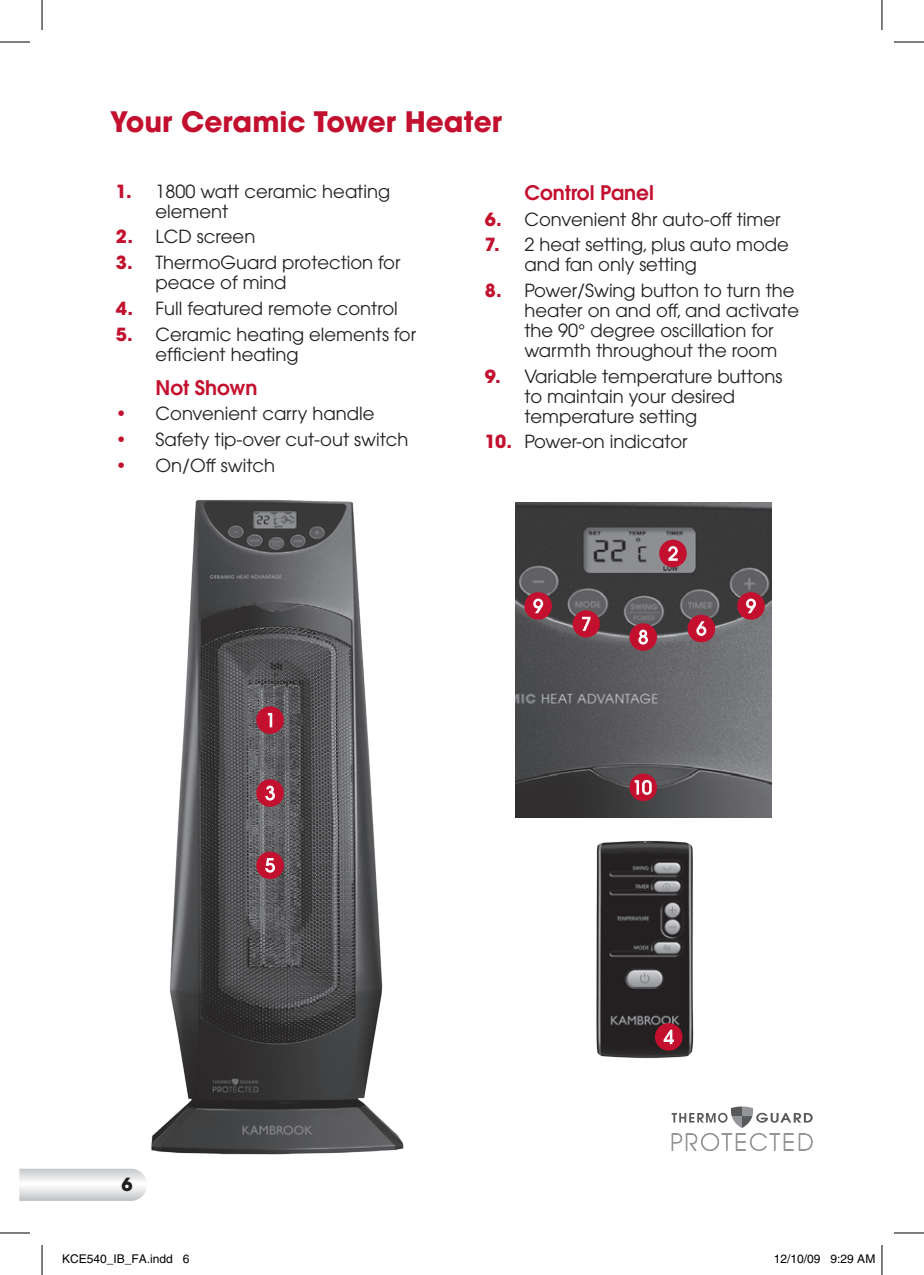
<style>
.page{position:relative;width:924px;height:1275px;background:#fff}
.page>*{position:absolute;margin:0;border:0;box-sizing:border-box;transform-origin:0 0}
.t1{font:700 28px "Avant Garde";color:#c3102f}
.t2{font:600 20px "Avant Garde";color:#c3102f}
.t3{font:18px/20px "Avant Garde";color:#231f20}
.t4{font:700 18px "Avant Garde";color:#231f20}
.t5{font:12px "Helvetica";color:#000}
.s1{font-weight:700;color:#c3102f}
.s2{color:#c3102f}
</style>
<div class="page">
<svg style="left:19px;top:1168px;width:127px;height:32px"></svg>
<img style="left:596px;top:840px;width:98px;height:218px">
<img style="left:515px;top:502px;width:256px;height:315px">
<img style="left:151px;top:500px;width:253px;height:655px">
<svg style="left:671px;top:1106px;width:141px;height:45px"></svg>
<div style="left:256px;top:706px;width:28px;height:28px;background:#c3102f;border-radius:50%"></div>
<svg style="left:268px;top:713px;width:4px;height:14px"></svg>
<div style="left:256px;top:851px;width:28px;height:28px;background:#c3102f;border-radius:50%"></div>
<svg style="left:265px;top:858px;width:10px;height:14px"></svg>
<div style="left:629px;top:623px;width:27px;height:28px;background:#c3102f;border-radius:50%"></div>
<svg style="left:638px;top:629px;width:9px;height:15px"></svg>
<div style="left:687px;top:615px;width:27px;height:27px;background:#c3102f;border-radius:50%"></div>
<svg style="left:696px;top:621px;width:10px;height:15px"></svg>
<div style="left:659px;top:539px;width:27px;height:28px;background:#c3102f;border-radius:50%"></div>
<svg style="left:668px;top:546px;width:9px;height:15px"></svg>
<div style="left:256px;top:779px;width:28px;height:28px;background:#c3102f;border-radius:50%"></div>
<svg style="left:265px;top:785px;width:10px;height:15px"></svg>
<div style="left:654px;top:1023px;width:28px;height:27px;background:#c3102f;border-radius:50%"></div>
<svg style="left:663px;top:1029px;width:10px;height:15px"></svg>
<div style="left:736px;top:592px;width:28px;height:27px;background:#c3102f;border-radius:50%"></div>
<svg style="left:746px;top:598px;width:9px;height:15px"></svg>
<div style="left:524px;top:592px;width:27px;height:27px;background:#c3102f;border-radius:50%"></div>
<svg style="left:533px;top:598px;width:10px;height:15px"></svg>
<div style="left:629px;top:773px;width:27px;height:28px;background:#c3102f;border-radius:50%"></div>
<svg style="left:634px;top:780px;width:17px;height:15px"></svg>
<div style="left:572px;top:610px;width:27px;height:27px;background:#c3102f;border-radius:50%"></div>
<svg style="left:582px;top:617px;width:8px;height:14px"></svg>
<hr style="left:0;top:42px;width:30px;height:1px;background:#000">
<hr style="left:893px;top:42px;width:30px;height:1px;background:#000">
<hr style="left:0;top:1232px;width:30px;height:1px;background:#000">
<hr style="left:893px;top:1232px;width:30px;height:1px;background:#000">
<hr style="left:42px;top:0;width:1px;height:30px;background:#000">
<hr style="left:42px;top:1245px;width:1px;height:30px;background:#000">
<hr style="left:881px;top:0;width:1px;height:30px;background:#000">
<hr style="left:881px;top:1245px;width:1px;height:30px;background:#000">
<h1 class="t1" style="left:110px;top:104px;width:393px">Your Ceramic Tower Heater</h1>
<p class="t3" style="left:155px;top:181px;width:236px;text-indent:-40px"><span class="s1">1.</span> 1800 watt ceramic heating element</p>
<p class="t3" style="left:116px;top:227px;width:141px"><span class="s1">2.</span> LCD screen</p>
<p class="t3" style="left:155px;top:252px;width:246px;text-indent:-40px"><span class="s1">3.</span> ThermoGuard protection for peace of mind</p>
<p class="t3" style="left:116px;top:298px;width:283px"><span class="s1">4.</span> Full featured remote control</p>
<p class="t3" style="left:155px;top:324px;width:262px;text-indent:-40px"><span class="s1">5.</span> Ceramic heating elements for efficient heating</p>
<p class="t2" style="left:155px;top:374px;width:103px">Not Shown</p>
<p class="t3" style="left:116px;top:404px;width:260px"><span class="s2">•</span> Convenient carry handle</p>
<p class="t3" style="left:116px;top:429px;width:294px"><span class="s2">•</span> Safety tip-over cut-out switch</p>
<p class="t3" style="left:116px;top:455px;width:161px"><span class="s2">•</span> On/Off switch</p>
<p class="t2" style="left:524px;top:179px;width:131px">Control Panel</p>
<p class="t3" style="left:484px;top:209px;width:297px"><span class="s1">6.</span> Convenient 8hr auto-off timer</p>
<p class="t3" style="left:524px;top:235px;width:266px;text-indent:-40px"><span class="s1">7.</span> 2 heat setting, plus auto mode and fan only setting</p>
<p class="t3" style="left:524px;top:280px;width:276px;text-indent:-40px"><span class="s1">8.</span> Power/Swing button to turn the heater on and off, and activate the 90° degree oscillation for warmth throughout the room</p>
<p class="t3" style="left:524px;top:366px;width:259px;text-indent:-40px"><span class="s1">9.</span> Variable temperature buttons to maintain your desired temperature setting</p>
<p class="t3" style="left:484px;top:432px;width:204px"><span class="s1">10.</span> Power-on indicator</p>
<p class="t4" style="left:121px;top:1173px;width:13px">6</p>
<p class="t5" style="left:62px;top:1251px;width:129px">KCE540_IB_FA.indd 6</p>
<p class="t5" style="left:773px;top:1251px;width:103px">12/10/09 9:29 AM</p>
</div>
